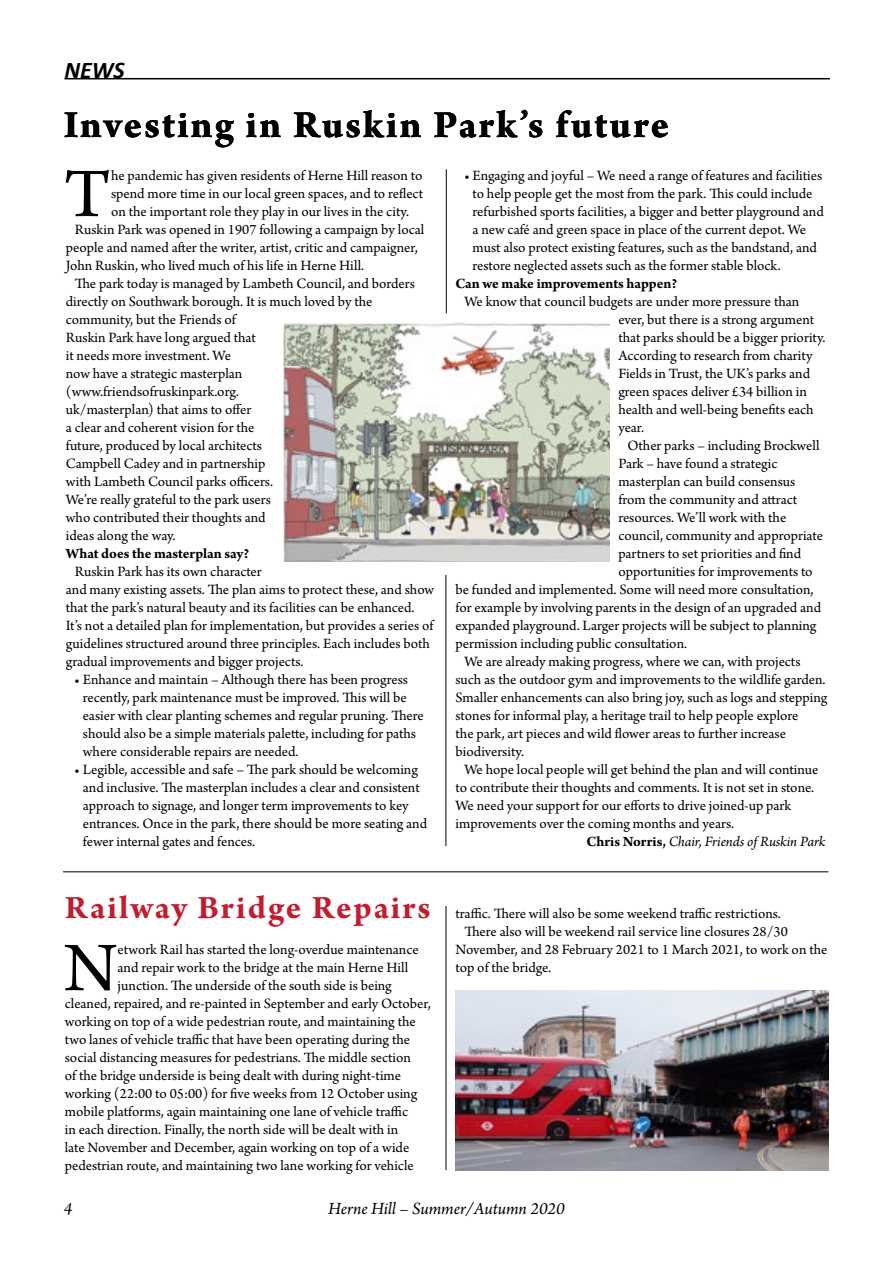
<style>
.page{position:relative;width:893px;height:1263px;background:#fff}
.page>*{position:absolute;margin:0;border:0;box-sizing:border-box;transform-origin:0 0}
.t1{font:73.2px "Arno Pro";color:#000}
.t2{font:700 40.5px "Arno Pro";letter-spacing:.055em;color:#000}
.t3{font:700 34.5px "Arno Pro";letter-spacing:.06em;color:#c31c2e}
.t4{font:italic 700 24px "Calibri";color:#000}
.t5{font:italic 18px "Arno Pro";color:#000}
.t6{font:15px/18px "Arno Pro";color:#000}
.t7{font:700 15px "Arno Pro";letter-spacing:.005em;color:#000}
.t8{font:italic 15px "Arno Pro";letter-spacing:-.005em;color:#000}
.s1{font-weight:700;font-style:normal}
</style>
<div class="page">
<hr style="left:64px;top:78px;width:766px;height:1px;background:#000">
<hr style="left:445px;top:575px;width:1px;height:271px;background:#000">
<img style="left:283px;top:323px;width:327px;height:238px">
<img style="left:455px;top:990px;width:373px;height:180px">
<hr style="left:446px;top:169px;width:1px;height:144px;background:#000">
<hr style="left:63px;top:871px;width:765px;height:1px;background:#000">
<hr style="left:446px;top:906px;width:1px;height:264px;background:#000">
<h3 class="t4" style="left:64px;top:53px;width:62px">NEWS</h3>
<h2 class="t2" style="left:64px;top:101px;width:607px">Investing in Ruskin Park’s future</h2>
<h2 class="t2" style="left:651px;top:101px;width:20px">e</h2>
<p class="t6" style="left:472px;top:167px;width:353px;text-indent:-9px">• Engaging and joyful – We need a range of features and facilities to help people get the most from the park. This could include refurbished sports facilities, a bigger and better playground and a new café and green space in place of the current depot. We must also protect existing features, such as the bandstand, and restore neglected assets such as the former stable block.</p>
<p class="t7" style="left:455px;top:275px;width:223px">Can we make improvements happen?</p>
<p class="t6" style="left:464px;top:293px;width:336px">We know that council budgets are under more pressure than</p>
<p class="t6" style="left:618px;top:311px;width:197px">ever, but there is a strong argument</p>
<p class="t6" style="left:618px;top:329px;width:209px">that parks should be a bigger priority.</p>
<p class="t6" style="left:618px;top:347px;width:196px">According to research from charity</p>
<p class="t6" style="left:618px;top:365px;width:193px">Fields in Trust, the UK’s parks and</p>
<p class="t6" style="left:618px;top:383px;width:190px">green spaces deliver £34 billion in</p>
<p class="t6" style="left:618px;top:401px;width:197px">health and well-being benefits each</p>
<p class="t6" style="left:618px;top:419px;width:27px">year.</p>
<p class="t6" style="left:627px;top:437px;width:194px">Other parks – including Brockwell</p>
<p class="t6" style="left:618px;top:455px;width:161px">Park – have found a strategic</p>
<p class="t6" style="left:618px;top:473px;width:178px">masterplan can build consensus</p>
<p class="t6" style="left:618px;top:491px;width:180px">from the community and attract</p>
<p class="t6" style="left:618px;top:509px;width:169px">resources. We’ll work with the</p>
<p class="t6" style="left:618px;top:527px;width:206px">council, community and appropriate</p>
<p class="t6" style="left:618px;top:545px;width:184px">partners to set priorities and find</p>
<p class="t6" style="left:618px;top:563px;width:196px">opportunities for improvements to</p>
<p class="t6" style="left:455px;top:581px;width:360px">be funded and implemented. Some will need more consultation,</p>
<p class="t6" style="left:455px;top:599px;width:367px">for example by involving parents in the design of an upgraded and</p>
<p class="t6" style="left:455px;top:617px;width:362px">expanded playground. Larger projects will be subject to planning</p>
<p class="t6" style="left:455px;top:635px;width:233px">permission including public consultation.</p>
<p class="t6" style="left:464px;top:653px;width:338px">We are already making progress, where we can, with projects</p>
<p class="t6" style="left:455px;top:671px;width:372px">such as the outdoor gym and improvements to the wildlife garden.</p>
<p class="t6" style="left:455px;top:689px;width:373px">Smaller enhancements can also bring joy, such as logs and stepping</p>
<p class="t6" style="left:455px;top:707px;width:344px">stones for informal play, a heritage trail to help people explore</p>
<p class="t6" style="left:455px;top:725px;width:332px">the park, art pieces and wild flower areas to further increase</p>
<p class="t6" style="left:455px;top:743px;width:70px">biodiversity.</p>
<p class="t6" style="left:464px;top:761px;width:356px">We hope local people will get behind the plan and will continue</p>
<p class="t6" style="left:455px;top:779px;width:360px">to contribute their thoughts and comments. It is not set in stone.</p>
<p class="t6" style="left:455px;top:797px;width:337px">We need your support for our efforts to drive joined-up park</p>
<p class="t6" style="left:455px;top:815px;width:280px">improvements over the coming months and years.</p>
<p class="t8" style="left:587px;top:833px;width:240px"><span class="s1">Chris Norris,</span> Chair, Friends of Ruskin Park</p>
<h1 class="t1" style="left:64px;top:152px;width:48px">T</h1>
<p class="t6" style="left:111px;top:167px;width:313px">he pandemic has given residents of Herne Hill reason to</p>
<p class="t6" style="left:111px;top:185px;width:314px">spend more time in our local green spaces, and to reflect</p>
<p class="t6" style="left:111px;top:203px;width:299px">on the important role they play in our lives in the city.</p>
<p class="t6" style="left:75px;top:221px;width:351px">Ruskin Park was opened in 1907 following a campaign by local</p>
<p class="t6" style="left:66px;top:239px;width:354px">people and named after the writer, artist, critic and campaigner,</p>
<p class="t6" style="left:66px;top:257px;width:300px">John Ruskin, who lived much of his life in Herne Hill.</p>
<p class="t6" style="left:75px;top:275px;width:342px">The park today is managed by Lambeth Council, and borders</p>
<p class="t6" style="left:66px;top:293px;width:308px">directly on Southwark borough. It is much loved by the</p>
<p class="t6" style="left:66px;top:311px;width:171px">community, but the Friends of</p>
<p class="t6" style="left:66px;top:329px;width:192px">Ruskin Park have long argued that</p>
<p class="t6" style="left:66px;top:347px;width:167px">it needs more investment. We</p>
<p class="t6" style="left:66px;top:365px;width:178px">now have a strategic masterplan</p>
<p class="t6" style="left:66px;top:383px;width:175px">(www.friendsofruskinpark.org.</p>
<p class="t6" style="left:66px;top:401px;width:187px">uk/masterplan) that aims to offer</p>
<p class="t6" style="left:66px;top:419px;width:190px">a clear and coherent vision for the</p>
<p class="t6" style="left:66px;top:437px;width:198px">future, produced by local architects</p>
<p class="t6" style="left:66px;top:455px;width:201px">Campbell Cadey and in partnership</p>
<p class="t6" style="left:66px;top:473px;width:209px">with Lambeth Council parks officers.</p>
<p class="t6" style="left:66px;top:491px;width:207px">We’re really grateful to the park users</p>
<p class="t6" style="left:66px;top:509px;width:201px">who contributed their thoughts and</p>
<p class="t6" style="left:66px;top:527px;width:111px">ideas along the way.</p>
<p class="t7" style="left:66px;top:545px;width:185px">What does the masterplan say?</p>
<p class="t6" style="left:66px;top:563px;width:370px;text-indent:9px">Ruskin Park has its own character<br>and many existing assets. The plan aims to protect these, and show that the park’s natural beauty and its facilities can be enhanced.<br>It’s not a detailed plan for implementation, but provides a series of guidelines structured around three principles. Each includes both gradual improvements and bigger projects.</p>
<p class="t6" style="left:83px;top:671px;width:342px;text-indent:-9px">• Enhance and maintain – Although there has been progress recently, park maintenance must be improved. This will be easier with clear planting schemes and regular pruning. There should also be a simple materials palette, including for paths where considerable repairs are needed.</p>
<p class="t6" style="left:83px;top:761px;width:346px;text-indent:-9px">• Legible, accessible and safe – The park should be welcoming and inclusive. The masterplan includes a clear and consistent approach to signage, and longer term improvements to key entrances. Once in the park, there should be more seating and fewer internal gates and fences.</p>
<h3 class="t3" style="left:65px;top:887px;width:367px">Railway Bridge Repairs</h3>
<h1 class="t1" style="left:64px;top:926px;width:55px">N</h1>
<p class="t6" style="left:118px;top:941px;width:303px">etwork Rail has started the long-overdue maintenance</p>
<p class="t6" style="left:118px;top:959px;width:292px">and repair work to the bridge at the main Herne Hill</p>
<p class="t6" style="left:118px;top:977px;width:276px">junction. The underside of the south side is being</p>
<p class="t6" style="left:65px;top:995px;width:367px">cleaned, repaired, and re-painted in September and early October,</p>
<p class="t6" style="left:65px;top:1013px;width:352px">working on top of a wide pedestrian route, and maintaining the</p>
<p class="t6" style="left:65px;top:1031px;width:347px">two lanes of vehicle traffic that have been operating during the</p>
<p class="t6" style="left:65px;top:1049px;width:348px">social distancing measures for pedestrians. The middle section</p>
<p class="t6" style="left:65px;top:1067px;width:338px">of the bridge underside is being dealt with during night-time</p>
<p class="t6" style="left:65px;top:1085px;width:354px">working (22:00 to 05:00) for five weeks from 12 October using</p>
<p class="t6" style="left:65px;top:1103px;width:345px">mobile platforms, again maintaining one lane of vehicle traffic</p>
<p class="t6" style="left:65px;top:1121px;width:335px">in each direction. Finally, the north side will be dealt with in</p>
<p class="t6" style="left:65px;top:1139px;width:346px">late November and December, again working on top of a wide</p>
<p class="t6" style="left:65px;top:1157px;width:350px">pedestrian route, and maintaining two lane working for vehicle</p>
<p class="t6" style="left:455px;top:905px;width:327px">traffic. There will also be some weekend traffic restrictions.</p>
<p class="t6" style="left:464px;top:923px;width:325px">There also will be weekend rail service line closures 28/30</p>
<p class="t6" style="left:455px;top:941px;width:373px">November, and 28 February 2021 to 1 March 2021, to work on the</p>
<p class="t6" style="left:455px;top:959px;width:97px">top of the bridge.</p>
<p class="t5" style="left:64px;top:1198px;width:10px">4</p>
<p class="t5" style="left:328px;top:1198px;width:238px">Herne Hill – Summer/Autumn 2020</p>
</div>
